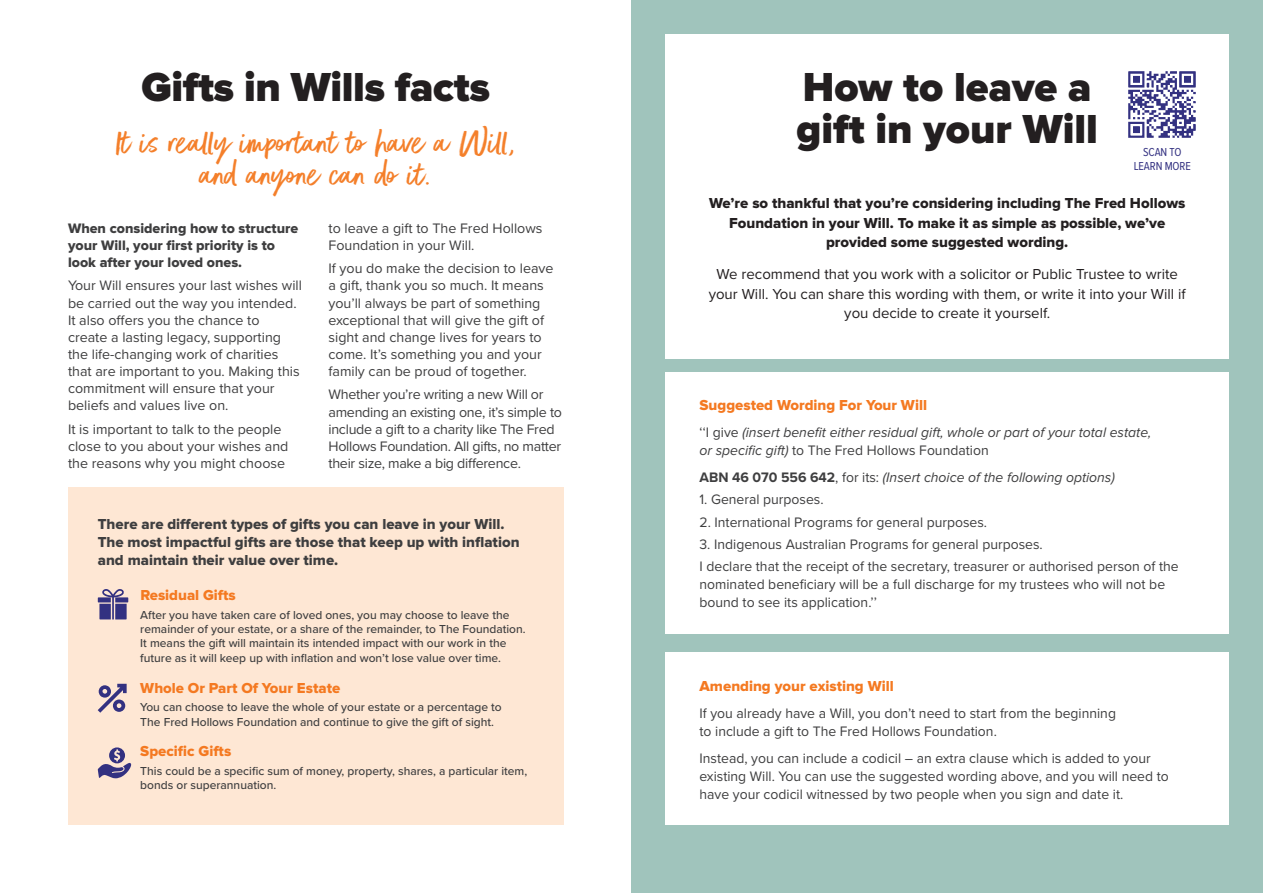
<style>
.page{position:relative;width:1263px;height:893px;background:#fff}
.page>*{position:absolute;margin:0;border:0;box-sizing:border-box;transform-origin:0 0}
.t1{font:900 42px/42px "Proxima Nova";color:#231f20}
.t2{font:39px/31.8px "Better Times";color:#f47f2a;text-align:center}
.t3{font:15px/19.5px "Proxima Nova";color:#231f20;text-align:center}
.t4{font:15px/19.5px "Proxima Nova Extrabld";color:#231f20;text-align:center}
.t5{font:15px/18px "Proxima Nova Extrabld";color:#3e3e3f}
.t6{font:15px "Proxima Nova Extrabld";color:#f47921}
.t7{font:14.25px/17.1px "Proxima Nova";color:#3e3e3f}
.t8{font:italic 14.25px/18px "Proxima Nova";color:#3e3e3f}
.t9{font:14.25px/17.1px "Proxima Nova";letter-spacing:-.02em;color:#3e3e3f}
.t10{font:14.25px/17.1px "Proxima Nova Extrabld";color:#3e3e3f}
.t11{font:500 12px/14.4px "Proxima Nova";color:#3e3e3f}
.t12{font:12px/13.5px "Proxima Nova Cond";letter-spacing:-.01em;color:#333181;text-align:center}
.s1{font-style:normal}
.s2{font-weight:700;font-style:normal}
</style>
<div class="page">
<div style="left:68px;top:487px;width:495px;height:338px;background:#fee7d4"></div>
<svg style="left:98px;top:589px;width:30px;height:30px"></svg>
<svg style="left:98px;top:684px;width:29px;height:29px"></svg>
<svg style="left:98px;top:747px;width:33px;height:31px"></svg>
<div style="left:631px;top:0;width:632px;height:893px;background:#a0c4bc"></div>
<div style="left:665px;top:34px;width:564px;height:324px;background:#fff"></div>
<img style="left:1128px;top:71px;width:68px;height:67px">
<div style="left:665px;top:372px;width:564px;height:262px;background:#fff"></div>
<div style="left:665px;top:652px;width:564px;height:173px;background:#fff"></div>
<p class="t1" style="left:141px;top:68px;width:350px">Gifts in Wills facts</p>
<p class="t2" style="left:115px;top:128px;width:402px">It is really important to have a Will, and anyone can do it.</p>
<p class="t10" style="left:68px;top:220px;width:232px">When considering how to structure your Will, your first priority is to look after your loved ones.</p>
<p class="t7" style="left:68px;top:277px;width:235px">Your Will ensures your last wishes will be carried out the way you intended.<br>It also offers you the chance to create a lasting legacy, supporting the life-changing work of charities that are important to you. Making this commitment will ensure that your beliefs and values live on.</p>
<p class="t7" style="left:68px;top:421px;width:222px">It is important to talk to the people close to you about your wishes and the reasons why you might choose</p>
<p class="t7" style="left:328px;top:220px;width:215px">to leave a gift to The Fred Hollows<br>Foundation in your Will.</p>
<p class="t7" style="left:328px;top:260px;width:227px">If you do make the decision to leave a gift, thank you so much. It means you’ll always be part of something exceptional that will give the gift of sight and change lives for years to come. It’s something you and your family can be proud of together.</p>
<p class="t9" style="left:328px;top:386px;width:235px">Whether you’re writing a new Will or amending an existing one, it’s simple to include a gift to a charity like The Fred Hollows Foundation. All gifts, no matter their size, make a big difference.</p>
<p class="t5" style="left:98px;top:516px;width:423px">There are different types of gifts you can leave in your Will.<br>The most impactful gifts are those that keep up with inflation and maintain their value over time.</p>
<p class="t6" style="left:140px;top:588px;width:97px">Residual Gifts</p>
<p class="t11" style="left:140px;top:607px;width:387px">After you have taken care of loved ones, you may choose to leave the remainder of your estate, or a share of the remainder, to The Foundation.<br>It means the gift will maintain its intended impact with our work in the future as it will keep up with inflation and won’t lose value over time.</p>
<p class="t6" style="left:140px;top:681px;width:201px">Whole Or Part Of Your Estate</p>
<p class="t11" style="left:140px;top:700px;width:363px">You can choose to leave the whole of your estate or a percentage to<br>The Fred Hollows Foundation and continue to give the gift of sight.</p>
<p class="t6" style="left:140px;top:744px;width:92px">Specific Gifts</p>
<p class="t11" style="left:140px;top:763px;width:388px">This could be a specific sum of money, property, shares, a particular item, bonds or superannuation.</p>
<p class="t1" style="left:796px;top:68px;width:303px">How to leave a gift in your Will</p>
<p class="t12" style="left:1134px;top:145px;width:59px">SCAN TO<br>LEARN MORE</p>
<p class="t4" style="left:709px;top:194px;width:478px">We’re so thankful that you’re considering including The Fred Hollows<br>Foundation in your Will. To make it as simple as possible, we’ve provided some suggested wording.</p>
<p class="t3" style="left:709px;top:265px;width:478px">We recommend that you work with a solicitor or Public Trustee to write your Will. You can share this wording with them, or write it into your Will if you decide to create it yourself.</p>
<p class="t6" style="left:699px;top:399px;width:229px">Suggested Wording For Your Will</p>
<p class="t8" style="left:699px;top:424px;width:453px"><span class="s1">‘‘I give</span> (insert benefit either residual gift, whole or part of your total estate, or specific gift) <span class="s1">to The Fred Hollows Foundation</span></p>
<p class="t8" style="left:699px;top:469px;width:417px"><span class="s2">ABN 46 070 556 642</span><span class="s1">, for its:</span> (Insert choice of the following options)</p>
<p class="t7" style="left:699px;top:491px;width:126px">1. General purposes.</p>
<p class="t7" style="left:699px;top:513px;width:289px">2. International Programs for general purposes.</p>
<p class="t7" style="left:699px;top:536px;width:345px">3. Indigenous Australian Programs for general purposes.</p>
<p class="t7" style="left:699px;top:558px;width:481px;line-height:18px">I declare that the receipt of the secretary, treasurer or authorised person of the nominated beneficiary will be a full discharge for my trustees who will not be bound to see its application.’’</p>
<p class="t6" style="left:699px;top:679px;width:196px">Amending your existing Will</p>
<p class="t7" style="left:699px;top:704px;width:418px;line-height:18px">If you already have a Will, you don’t need to start from the beginning to include a gift to The Fred Hollows Foundation.</p>
<p class="t7" style="left:699px;top:749px;width:471px;line-height:18px">Instead, you can include a codicil – an extra clause which is added to your existing Will. You can use the suggested wording above, and you will need to have your codicil witnessed by two people when you sign and date it.</p>
</div>
